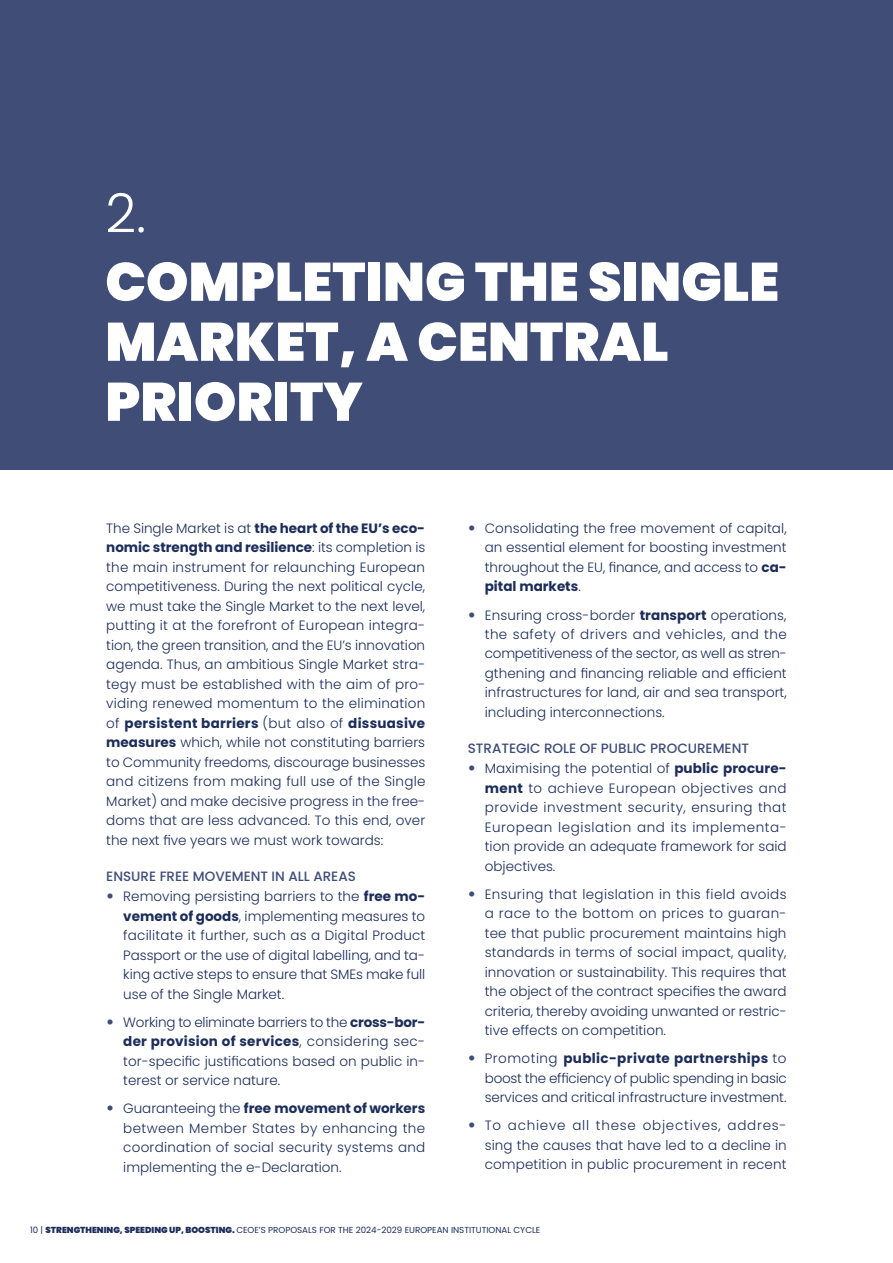
<style>
.page{position:relative;width:893px;height:1263px;background:#fff}
.page>*{position:absolute;margin:0;border:0;box-sizing:border-box;transform-origin:0 0}
.t1{font:900 54px/60px "Poppins";color:#fff}
.t2{font:300 54px "Poppins";color:#fff}
.t3{font:300 13.5px/19.5px "Poppins";color:#1c2d5a;text-align:justify}
.t4{font:500 13.5px "Poppins";color:#3f4d77}
.t5{font:8.7px "Poppins";color:#1c2d5a}
.s1{font-weight:700}
.s2{font-weight:900;font-size:15px;color:#3f4d77}
.s3{font-weight:900}
</style>
<div class="page">
<div style="left:0;top:0;width:893px;height:470px;background:#3f4d77"></div>
<h1 class="t2" style="left:105px;top:182px;width:42px">2.</h1>
<h1 class="t1" style="left:105px;top:252px;width:675px">COMPLETING THE SINGLE<br>MARKET, A CENTRAL<br>PRIORITY</h1>
<p class="t3" style="left:106px;top:519px;width:321px">The Single Market is at <span class="s1">the heart of the EU’s eco&shy;nomic strength and resilience</span>: its completion is the main instrument for relaunching European competitiveness. During the next political cycle, we must take the Single Market to the next level, putting it at the forefront of European integra&shy;tion, the green transition, and the EU’s innovation agenda. Thus, an ambitious Single Market stra&shy;tegy must be established with the aim of pro&shy;viding renewed momentum to the elimination of <span class="s1">persistent barriers</span> (but also of <span class="s1">dissuasive measures</span> which, while not constituting barriers to Community freedoms, discourage businesses and citizens from making full use of the Single Market) and make decisive progress in the free&shy;doms that are less advanced. To this end, over the next five years we must work towards:</p>
<p class="t4" style="left:106px;top:869px;width:251px">ENSURE FREE MOVEMENT IN ALL AREAS</p>
<p class="t3" style="left:123px;top:887px;width:304px;text-indent:-17px"><span class="s2">•</span> Removing persisting barriers to the <span class="s1">free mo&shy;vement of goods</span>, implementing measures to facilitate it further, such as a Digital Product Passport or the use of digital labelling, and ta&shy;king active steps to ensure that SMEs make full use of the Single Market.</p>
<p class="t3" style="left:123px;top:1012px;width:304px;text-indent:-17px"><span class="s2">•</span> Working to eliminate barriers to the <span class="s1">cross-bor&shy;der provision of services</span>, considering sec&shy;tor-specific justifications based on public in&shy;terest or service nature.</p>
<p class="t3" style="left:123px;top:1099px;width:304px;text-indent:-17px"><span class="s2">•</span> Guaranteeing the <span class="s1">free movement of workers </span>between Member States by enhancing the coordination of social security systems and implementing the e-Declaration.</p>
<p class="t3" style="left:485px;top:519px;width:303px;text-indent:-17px"><span class="s2">•</span> Consolidating the free movement of capital, an essential element for boosting investment throughout the EU, finance, and access to <span class="s1">ca&shy;pital markets</span>.</p>
<p class="t3" style="left:485px;top:605px;width:304px;text-indent:-17px"><span class="s2">•</span> Ensuring cross-border <span class="s1">transport</span> operations, the safety of drivers and vehicles, and the competitiveness of the sector, as well as stren&shy;gthening and financing reliable and efficient infrastructures for land, air and sea transport, including interconnections.</p>
<p class="t4" style="left:468px;top:741px;width:283px">STRATEGIC ROLE OF PUBLIC PROCUREMENT</p>
<p class="t3" style="left:485px;top:759px;width:303px;text-indent:-17px"><span class="s2">•</span> Maximising the potential of <span class="s1">public procure&shy;ment</span> to achieve European objectives and provide investment security, ensuring that European legislation and its implementa&shy;tion provide an adequate framework for said objectives.</p>
<p class="t3" style="left:485px;top:884px;width:303px;text-indent:-17px"><span class="s2">•</span> Ensuring that legislation in this field avoids a race to the bottom on prices to guaran&shy;tee that public procurement maintains high standards in terms of social impact, quality, innovation or sustainability. This requires that the object of the contract specifies the award criteria, thereby avoiding unwanted or restric&shy;tive effects on competition.</p>
<p class="t3" style="left:485px;top:1049px;width:304px;text-indent:-17px"><span class="s2">•</span> Promoting <span class="s1">public-private partnerships</span> to boost the efficiency of public spending in basic services and critical infrastructure investment.</p>
<p class="t3" style="left:485px;top:1116px;width:304px;text-indent:-17px"><span class="s2">•</span> To achieve all these objectives, addres&shy;sing the causes that have led to a decline in competition in public procurement in recent</p>
<p class="t5" style="left:30px;top:1225px;width:512px">10 | <span class="s3">STRENGTHENING, SPEEDING UP, BOOSTING.</span> CEOE’S PROPOSALS FOR THE 2024-2029 EUROPEAN INSTITUTIONAL CYCLE</p>
</div>
